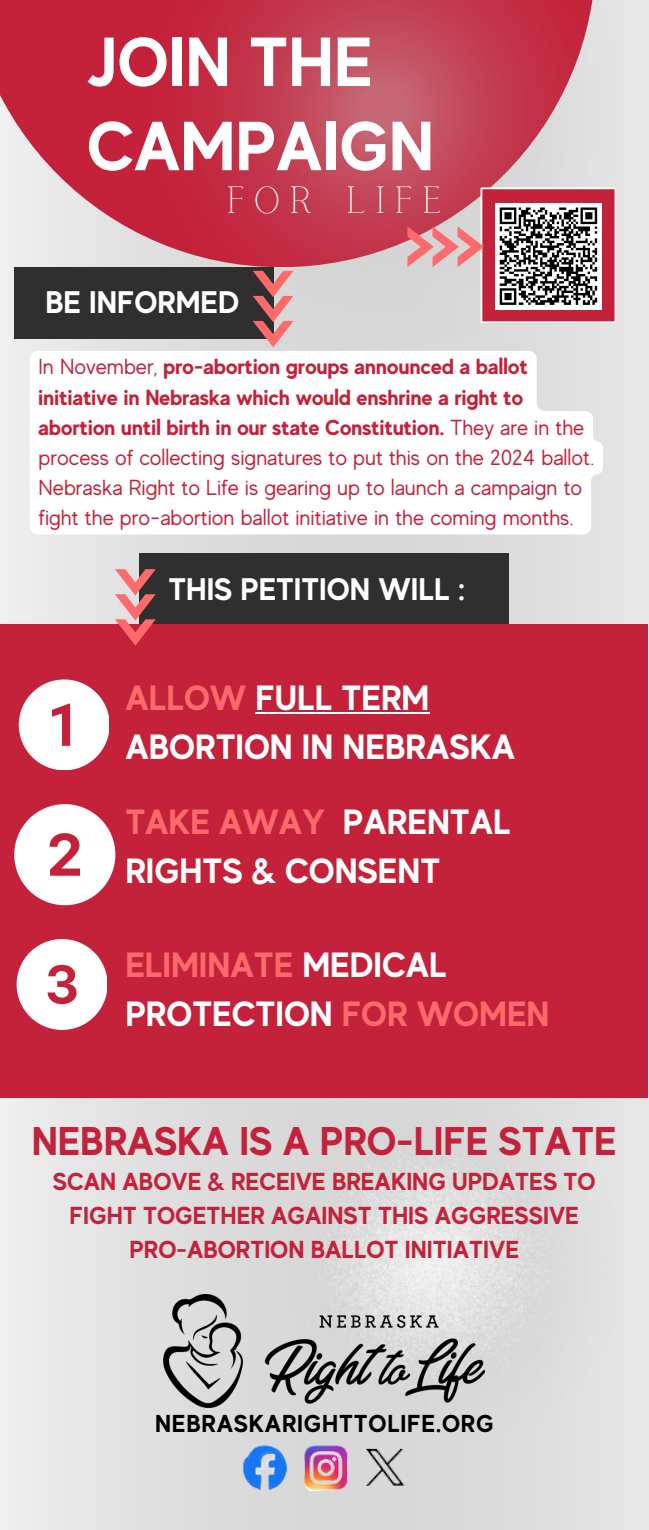
<style>
.page{position:relative;width:649px;height:1530px;background:#e3e3e3}
.page>*{position:absolute;margin:0;border:0;box-sizing:border-box;transform-origin:0 0}
.t1{font:700 69.25px/84.2px "MADE Evolve Sans";color:#fff}
.t2{font:700 40px "MADE Evolve Sans";color:#c4223a}
.t3{font:37.5px "Calgary";letter-spacing:.245em;color:#fff}
.t4{font:700 35px/48.8px "MADE Evolve Sans";color:#fff}
.t5{font:700 35px/48.8px "MADE Evolve Sans";color:#ff6a6a}
.t6{font:700 31.25px "MADE Evolve Sans";color:#fff}
.t7{font:700 24.5px/33.8px "MADE Evolve Sans";color:#c4223a;text-align:center}
.t8{font:700 24.5px "MADE Evolve Sans";letter-spacing:.035em;color:#000}
.t9{font:21.75px/30px "MADE Evolve Sans";color:#c4223a}
.s1{font-weight:700}
.s2{color:#ff6a6a}
.s3{color:#fff}
</style>
<div class="page">
<svg style="left:0;top:0;width:135px;height:267px;fill:#c4223a"></svg>
<img style="left:135px;top:0;width:481px;height:350px">
<div style="left:14px;top:267px;width:259px;height:71px;background:#302f2f"></div>
<img style="left:281px;top:1097px;width:352px;height:347px">
<div style="left:139px;top:554px;width:370px;height:71px;background:#302f2f"></div>
<img style="left:285px;top:1105px;width:289px;height:311px">
<div style="left:0;top:624px;width:648px;height:473px;background:#c4223a"></div>
<img style="left:164px;top:1295px;width:320px;height:112px">
<svg style="left:253px;top:271px;width:40px;height:76px"></svg>
<svg style="left:115px;top:569px;width:41px;height:77px"></svg>
<svg style="left:407px;top:187px;width:208px;height:135px"></svg>
<img style="left:242px;top:1445px;width:163px;height:45px">
<svg style="left:19px;top:679px;width:90px;height:90px"></svg>
<svg style="left:14px;top:804px;width:101px;height:101px"></svg>
<svg style="left:17px;top:939px;width:90px;height:90px"></svg>
<div style="left:30px;top:351px;width:573px;height:184px;background:#fff"></div>
<hr style="left:255px;top:712px;width:174px;height:2px;background:#fff">
<p class="t1" style="left:87px;top:19px;width:349px">JOIN THE<br>CAMPAIGN</p>
<p class="t3" style="left:226px;top:180px;width:217px">FOR LIFE</p>
<h5 class="t6" style="left:45px;top:284px;width:195px">BE INFORMED</h5>
<p class="t9" style="left:39px;top:352px;width:557px">In November, <span class="s1">pro-abortion groups announced a ballot initiative in Nebraska which would enshrine a right to abortion until birth in our state Constitution.</span> They are in the process of collecting signatures to put this on the 2024 ballot.<br>Nebraska Right to Life is gearing up to launch a campaign to fight the pro-abortion ballot initiative in the coming months.</p>
<h3 class="t6" style="left:168px;top:570px;width:299px">THIS PETITION WILL :</h3>
<p class="t4" style="left:125px;top:673px;width:391px"><span class="s2">ALLOW</span> FULL TERM<br>ABORTION IN NEBRASKA</p>
<p class="t4" style="left:125px;top:797px;width:387px"><span class="s2">TAKE AWAY</span> PARENTAL<br>RIGHTS &amp; CONSENT</p>
<h5 class="t5" style="left:125px;top:940px;width:426px">ELIMINATE <span class="s3">MEDICAL<br>PROTECTION</span> FOR WOMEN</h5>
<p class="t2" style="left:32px;top:1118px;width:586px">NEBRASKA IS A PRO-LIFE STATE</p>
<h4 class="t7" style="left:53px;top:1165px;width:544px">SCAN ABOVE &amp; RECEIVE BREAKING UPDATES TO<br>FIGHT TOGETHER AGAINST THIS AGGRESSIVE<br>PRO-ABORTION BALLOT INITIATIVE</h4>
<p class="t8" style="left:155px;top:1410px;width:340px">NEBRASKARIGHTTOLIFE.ORG</p>
</div>
